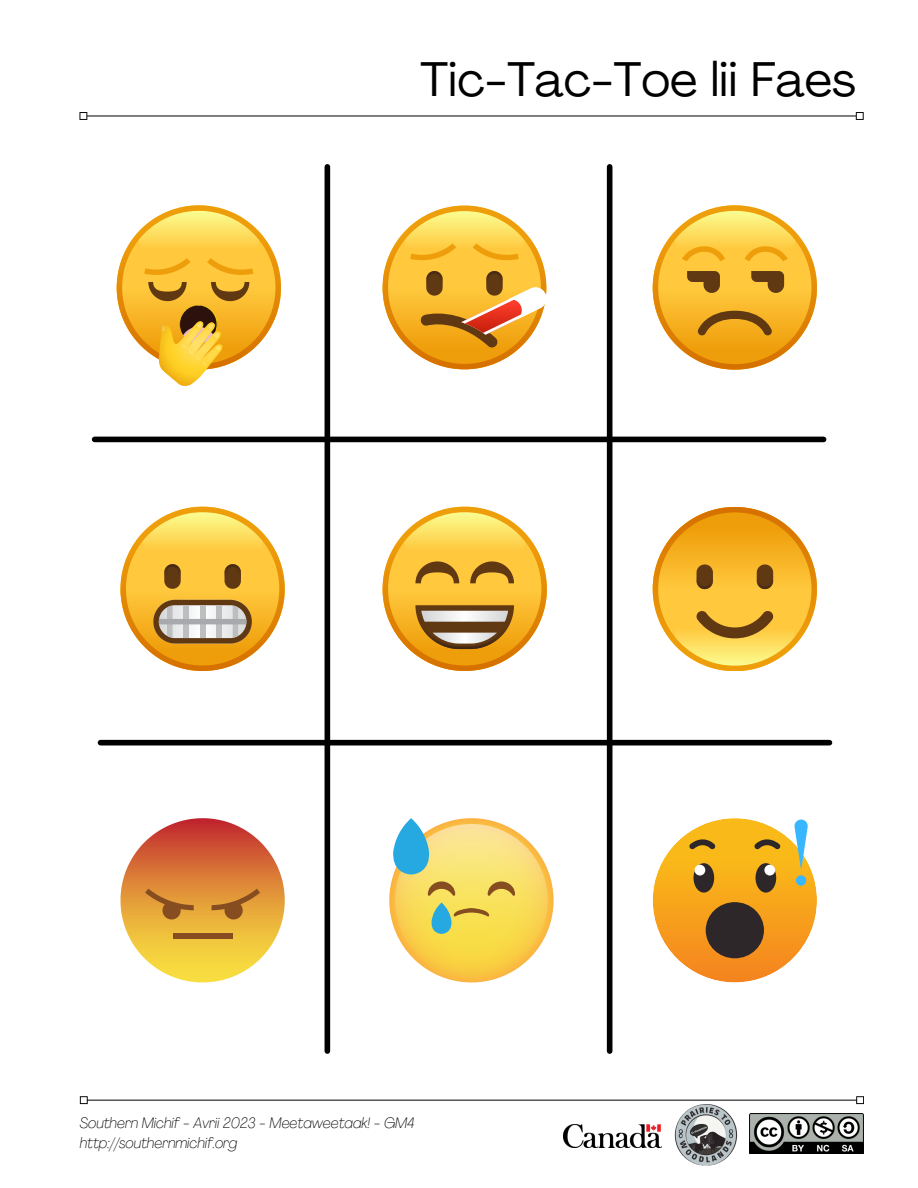
<style>
.page{position:relative;width:918px;height:1188px;background:#fff}
.page>*{position:absolute;margin:0;border:0;box-sizing:border-box;transform-origin:0 0}
.t1{font:75px "London";color:#38b6ff}
.t2{font:48px "Agrandir";color:#000}
.t3{font:italic 100 15px/20.2px "Agrandir";color:#000}
</style>
<div class="page">
<svg style="left:80px;top:1096px;width:784px;height:8px"></svg>
<svg style="left:79px;top:112px;width:785px;height:8px"></svg>
<div style="left:95px;top:437px;width:729px;height:5px;background:#000"></div>
<div style="left:100px;top:740px;width:729px;height:5px;background:#000"></div>
<div style="left:325px;top:167px;width:5px;height:884px;background:#000"></div>
<div style="left:607px;top:167px;width:5px;height:884px;background:#000"></div>
<svg style="left:383px;top:507px;width:164px;height:164px"></svg>
<svg style="left:120px;top:818px;width:165px;height:164px"></svg>
<div style="left:173px;top:933px;width:60px;height:5px;background:#864e20"></div>
<svg style="left:383px;top:206px;width:163px;height:163px"></svg>
<svg style="left:653px;top:507px;width:164px;height:164px"></svg>
<svg style="left:653px;top:205px;width:164px;height:165px"></svg>
<svg style="left:120px;top:507px;width:165px;height:164px"></svg>
<div style="left:653px;top:818px;width:164px;height:164px;background:linear-gradient(to bottom,#fac41b,#f4861e);border-radius:50%"></div>
<div style="left:706px;top:902px;width:58px;height:56px;background:#2d272a;border-radius:50%"></div>
<div style="left:756px;top:863px;width:20px;height:30px;background:#2d272a;border-radius:50%"></div>
<div style="left:764px;top:865px;width:11px;height:11px;background:#fff;border-radius:50%"></div>
<div style="left:694px;top:863px;width:20px;height:30px;background:#2d272a;border-radius:50%"></div>
<div style="left:695px;top:865px;width:10px;height:11px;background:#fff;border-radius:50%"></div>
<svg style="left:754px;top:839px;width:27px;height:11px"></svg>
<svg style="left:689px;top:839px;width:27px;height:11px"></svg>
<svg style="left:389px;top:818px;width:165px;height:164px"></svg>
<svg style="left:117px;top:205px;width:164px;height:181px"></svg>
<img style="left:674px;top:1103px;width:63px;height:63px">
<img style="left:750px;top:1114px;width:114px;height:39px">
<img style="left:564px;top:1124px;width:97px;height:24px">
<h2 class="t2" style="left:421px;top:60px;width:437px">Tic-Tac-Toe lii Faes</h2>
<p class="t3" style="left:80px;top:1114px;width:336px">Southern Michif - Avrii 2023 - Meetaweetaak! - GM4 http://southernmichif.org</p>
<h1 class="t1" style="left:791px;top:802px;width:22px">!</h1>
</div>
